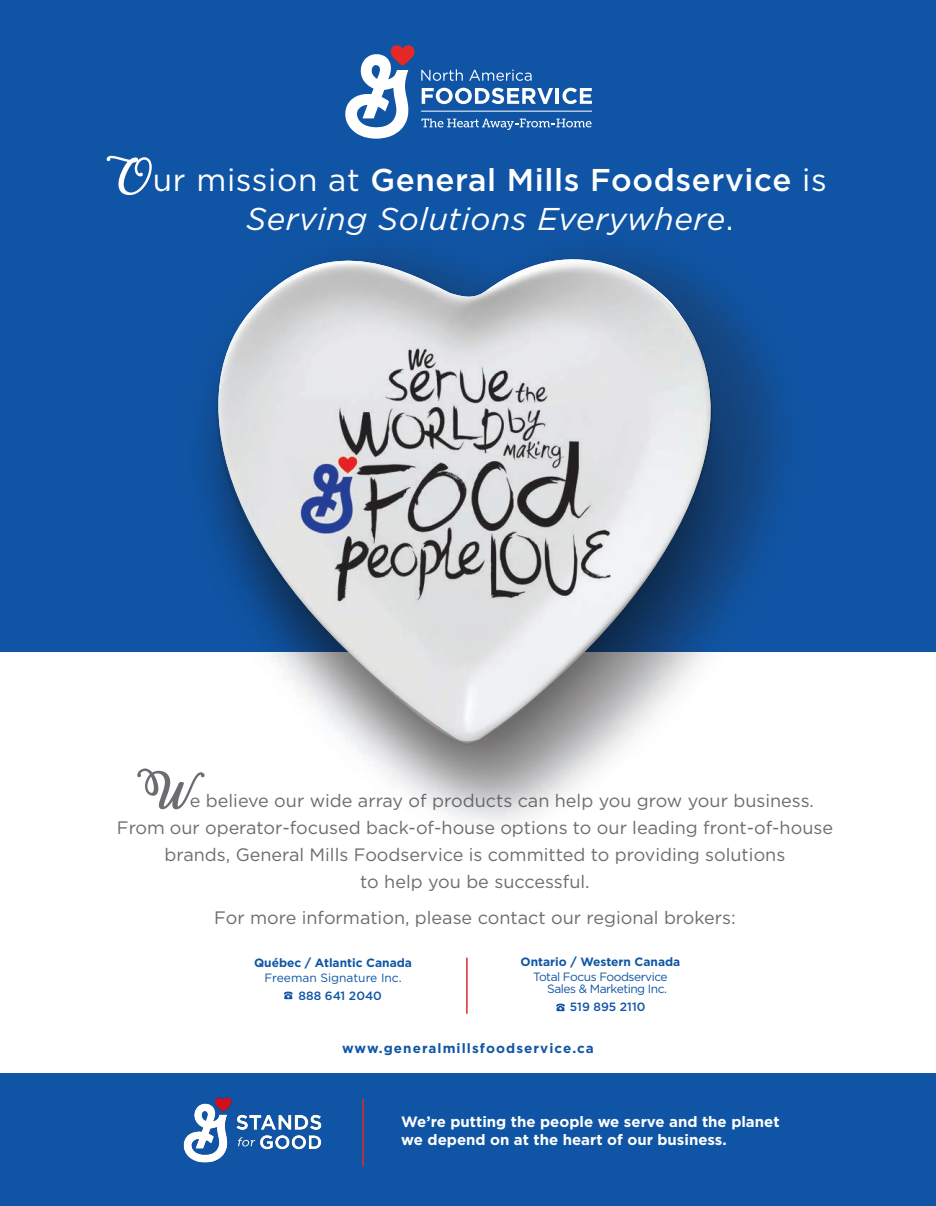
<style>
.page{position:relative;width:936px;height:1206px;background:#fff}
.page>*{position:absolute;margin:0;border:0;box-sizing:border-box;transform-origin:0 0}
.t1{font:italic 31.5px/39px "Gotham";letter-spacing:.02em;color:#fff;text-align:center}
.t2{font:18px "Gotham";color:#6c6d70}
.t3{font:700 15px/18px "Gotham";color:#fff}
.t4{font:700 13.5px "Gotham";letter-spacing:.08em;color:#1055a5}
.t5{font:700 12px "Gotham";color:#1055a5}
.t6{font:12px/12px "Gotham";letter-spacing:-.04em;color:#1055a5;text-align:right}
.t7{font:12px "Gotham";color:#1055a5}
.t8{font:500 12px "Gotham";color:#1055a5}
.s1{font-style:normal}
.s2{font-weight:500;font-style:normal}
</style>
<div class="page">
<div style="left:0;top:0;width:936px;height:651px;background:#1055a5"></div>
<div style="left:0;top:1073px;width:936px;height:133px;background:#1055a5"></div>
<div style="left:178px;top:219px;width:635px;height:624px;background:#231f20;opacity:.29"></div>
<svg style="left:345px;top:45px;width:247px;height:94px"></svg>
<hr style="left:421px;top:111px;width:171px;height:1px;background:#fff">
<img style="left:183px;top:1097px;width:139px;height:66px">
<img style="left:163px;top:219px;width:635px;height:624px">
<hr style="left:466px;top:957px;width:2px;height:57px;background:#e42927">
<svg style="left:284px;top:991px;width:9px;height:8px"></svg>
<svg style="left:556px;top:1003px;width:9px;height:8px"></svg>
<hr style="left:362px;top:1099px;width:2px;height:67px;background:#e42927">
<svg style="left:107px;top:156px;width:45px;height:39px"></svg>
<svg style="left:137px;top:768px;width:68px;height:41px"></svg>
<p class="t1" style="left:153px;top:159px;width:675px"><span class="s1">ur mission at</span> <span class="s2">General Mills Foodservice</span> <span class="s1">is<br></span>Serving Solutions Everywhere<span class="s1">.</span></p>
<p class="t2" style="left:190px;top:789px;width:626px">e believe our wide array of products can help you grow your business.</p>
<p class="t2" style="left:117px;top:816px;width:718px">From our operator-focused back-of-house options to our leading front-of-house</p>
<p class="t2" style="left:165px;top:843px;width:622px">brands, General Mills Foodservice is committed to providing solutions</p>
<p class="t2" style="left:360px;top:870px;width:231px">to help you be successful.</p>
<p class="t2" style="left:214px;top:906px;width:523px">For more information, please contact our regional brokers:</p>
<p class="t5" style="left:254px;top:954px;width:160px">Québec / Atlantic Canada</p>
<p class="t7" style="left:264px;top:970px;width:139px">Freeman Signature Inc.</p>
<p class="t8" style="left:299px;top:987px;width:85px">888 641 2040</p>
<p class="t5" style="left:520px;top:954px;width:161px">Ontario / Western Canada</p>
<p class="t6" style="left:533px;top:971px;width:136px">Total Focus Foodservice<br>Sales &amp; Marketing Inc.</p>
<p class="t8" style="left:570px;top:999px;width:77px">519 895 2110</p>
<p class="t4" style="left:342px;top:1039px;width:253px">www.generalmillsfoodservice.ca</p>
<p class="t3" style="left:401px;top:1112px;width:380px">We’re putting the people we serve and the planet we depend on at the heart of our business.</p>
</div>
